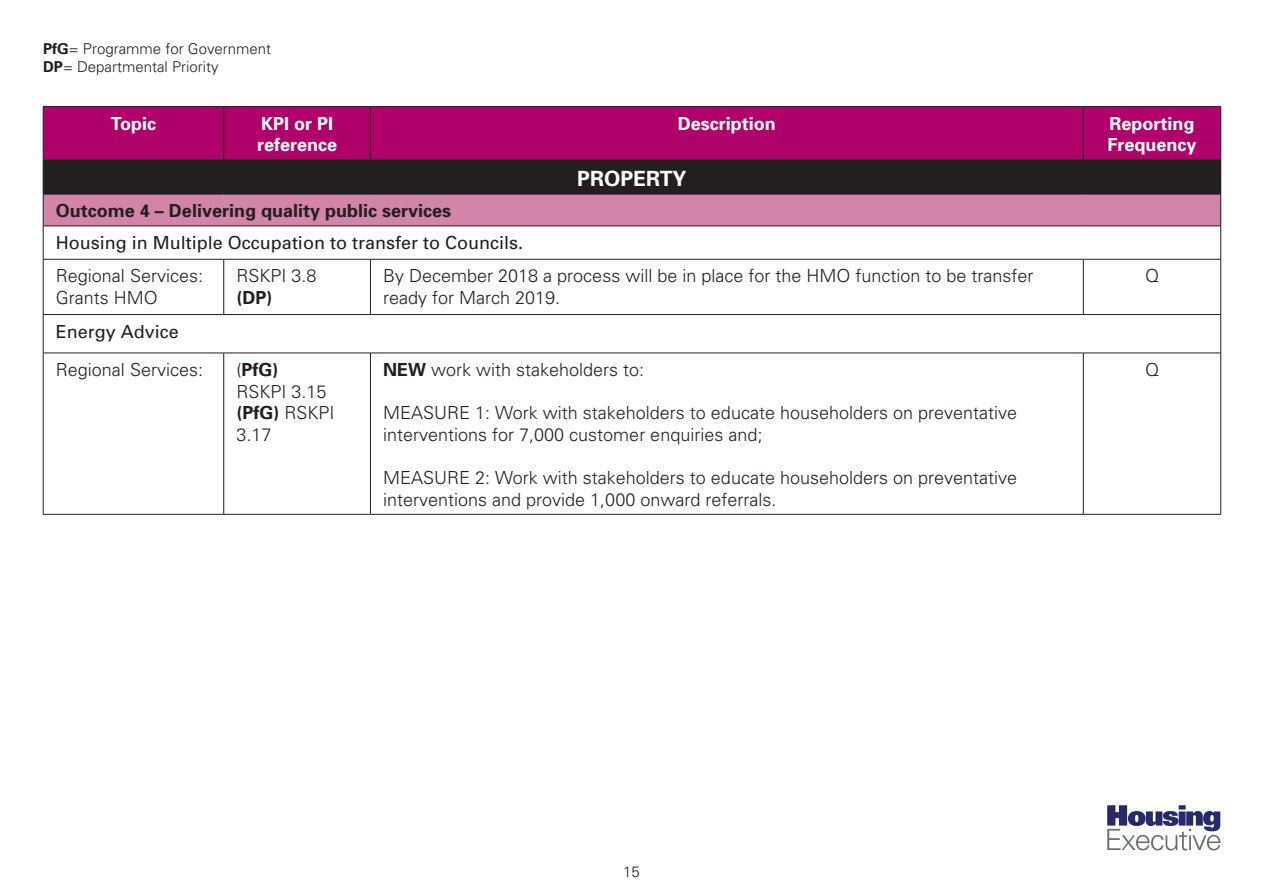
<style>
.page{position:relative;width:1263px;height:893px;background:#fff}
.page>*{position:absolute;margin:0;border:0;box-sizing:border-box;transform-origin:0 0}
.t1{font:700 21px "Univers";color:#fff}
.t2{font:300 18px "Univers";color:#231f20}
.t3{font:18px "Univers";color:#231f20}
.t4{font:700 18px "Univers";color:#231f20}
.t5{font:700 18px "Univers";color:#fff}
.t6{font:300 15px "Univers";color:#231f20}
.s1{font-weight:700}
.s2{font-weight:300}
</style>
<div class="page">
<svg style="left:1107px;top:805px;width:113px;height:45px"></svg>
<div style="left:44px;top:107px;width:1176px;height:53px;background:#b0016a"></div>
<div style="left:43px;top:160px;width:1178px;height:34px;background:#231f20"></div>
<div style="left:43px;top:194px;width:1178px;height:32px;background:#d285a9"></div>
<svg style="left:44px;top:258px;width:1176px;height:256px"></svg>
<hr style="left:43px;top:106px;width:181px;height:1px;background:#231f20">
<hr style="left:43px;top:107px;width:1px;height:53px;background:#231f20">
<hr style="left:224px;top:106px;width:146px;height:1px;background:#231f20">
<hr style="left:223px;top:107px;width:1px;height:53px;background:#231f20">
<hr style="left:370px;top:106px;width:713px;height:1px;background:#231f20">
<hr style="left:370px;top:107px;width:1px;height:53px;background:#231f20">
<hr style="left:1083px;top:106px;width:138px;height:1px;background:#231f20">
<hr style="left:1083px;top:107px;width:1px;height:53px;background:#231f20">
<hr style="left:1220px;top:107px;width:1px;height:53px;background:#231f20">
<hr style="left:43px;top:194px;width:181px;height:1px;background:#231f20">
<hr style="left:43px;top:194px;width:1px;height:32px;background:#231f20">
<hr style="left:224px;top:194px;width:146px;height:1px;background:#231f20">
<hr style="left:370px;top:194px;width:713px;height:1px;background:#231f20">
<hr style="left:1083px;top:194px;width:138px;height:1px;background:#231f20">
<hr style="left:1220px;top:194px;width:1px;height:32px;background:#231f20">
<hr style="left:43px;top:226px;width:181px;height:1px;background:#231f20">
<hr style="left:43px;top:226px;width:1px;height:33px;background:#231f20">
<hr style="left:224px;top:226px;width:146px;height:1px;background:#231f20">
<hr style="left:370px;top:226px;width:713px;height:1px;background:#231f20">
<hr style="left:1083px;top:226px;width:138px;height:1px;background:#231f20">
<hr style="left:1220px;top:226px;width:1px;height:33px;background:#231f20">
<hr style="left:43px;top:259px;width:181px;height:1px;background:#231f20">
<hr style="left:43px;top:259px;width:1px;height:55px;background:#231f20">
<hr style="left:224px;top:259px;width:146px;height:1px;background:#231f20">
<hr style="left:223px;top:259px;width:1px;height:55px;background:#231f20">
<hr style="left:370px;top:259px;width:713px;height:1px;background:#231f20">
<hr style="left:370px;top:259px;width:1px;height:55px;background:#231f20">
<hr style="left:1083px;top:259px;width:138px;height:1px;background:#231f20">
<hr style="left:1083px;top:259px;width:1px;height:55px;background:#231f20">
<hr style="left:1220px;top:259px;width:1px;height:55px;background:#231f20">
<hr style="left:43px;top:314px;width:181px;height:1px;background:#231f20">
<hr style="left:43px;top:315px;width:1px;height:38px;background:#231f20">
<hr style="left:224px;top:314px;width:146px;height:1px;background:#231f20">
<hr style="left:370px;top:314px;width:713px;height:1px;background:#231f20">
<hr style="left:1083px;top:314px;width:138px;height:1px;background:#231f20">
<hr style="left:1220px;top:315px;width:1px;height:38px;background:#231f20">
<hr style="left:43px;top:353px;width:181px;height:1px;background:#231f20">
<hr style="left:43px;top:353px;width:1px;height:161px;background:#231f20">
<hr style="left:224px;top:353px;width:146px;height:1px;background:#231f20">
<hr style="left:223px;top:353px;width:1px;height:161px;background:#231f20">
<hr style="left:370px;top:353px;width:713px;height:1px;background:#231f20">
<hr style="left:370px;top:353px;width:1px;height:161px;background:#231f20">
<hr style="left:1083px;top:353px;width:138px;height:1px;background:#231f20">
<hr style="left:1083px;top:353px;width:1px;height:161px;background:#231f20">
<hr style="left:1220px;top:353px;width:1px;height:161px;background:#231f20">
<hr style="left:43px;top:514px;width:181px;height:1px;background:#231f20">
<hr style="left:224px;top:514px;width:146px;height:1px;background:#231f20">
<hr style="left:370px;top:514px;width:713px;height:1px;background:#231f20">
<hr style="left:1083px;top:514px;width:138px;height:1px;background:#231f20">
<p class="t6" style="left:43px;top:40px;width:230px"><span class="s1">PfG</span>= Programme for Government</p>
<p class="t6" style="left:43px;top:58px;width:177px"><span class="s1">DP</span>= Departmental Priority</p>
<p class="t5" style="left:111px;top:112px;width:47px">Topic</p>
<p class="t5" style="left:261px;top:112px;width:74px">KPI or PI</p>
<p class="t5" style="left:257px;top:133px;width:82px">reference</p>
<p class="t5" style="left:678px;top:112px;width:100px">Description</p>
<p class="t5" style="left:1109px;top:112px;width:87px">Reporting</p>
<p class="t5" style="left:1107px;top:133px;width:91px">Frequency</p>
<p class="t1" style="left:577px;top:165px;width:111px">PROPERTY</p>
<p class="t4" style="left:56px;top:199px;width:397px">Outcome 4 – Delivering quality public services</p>
<p class="t3" style="left:56px;top:231px;width:469px">Housing in Multiple Occupation to transfer to Councils.</p>
<p class="t2" style="left:56px;top:265px;width:149px">Regional Services:</p>
<p class="t2" style="left:56px;top:287px;width:103px">Grants HMO</p>
<p class="t2" style="left:236px;top:265px;width:82px">RSKPI 3.8</p>
<p class="t4" style="left:236px;top:286px;width:37px">(DP)</p>
<p class="t2" style="left:383px;top:265px;width:652px">By December 2018 a process will be in place for the HMO function to be transfer</p>
<p class="t2" style="left:383px;top:287px;width:179px">ready for March 2019.</p>
<p class="t3" style="left:56px;top:320px;width:125px">Energy Advice</p>
<p class="t2" style="left:56px;top:359px;width:149px">Regional Services:</p>
<p class="t4" style="left:236px;top:358px;width:43px"><span class="s2">(</span>PfG)</p>
<p class="t2" style="left:236px;top:381px;width:92px">RSKPI 3.15</p>
<p class="t4" style="left:236px;top:401px;width:99px">(PfG) <span class="s2">RSKPI</span></p>
<p class="t2" style="left:236px;top:424px;width:37px">3.17</p>
<p class="t2" style="left:383px;top:359px;width:263px"><span class="s1">NEW</span> work with stakeholders to:</p>
<p class="t2" style="left:383px;top:402px;width:635px">MEASURE 1: Work with stakeholders to educate householders on preventative</p>
<p class="t2" style="left:383px;top:424px;width:381px">interventions for 7,000 customer enquiries and;</p>
<p class="t2" style="left:383px;top:467px;width:635px">MEASURE 2: Work with stakeholders to educate householders on preventative</p>
<p class="t2" style="left:383px;top:489px;width:395px">interventions and provide 1,000 onward referrals.</p>
<p class="t2" style="left:1145px;top:265px;width:16px">Q</p>
<p class="t2" style="left:1145px;top:359px;width:16px">Q</p>
<p class="t6" style="left:623px;top:863px;width:18px">15</p>
</div>
